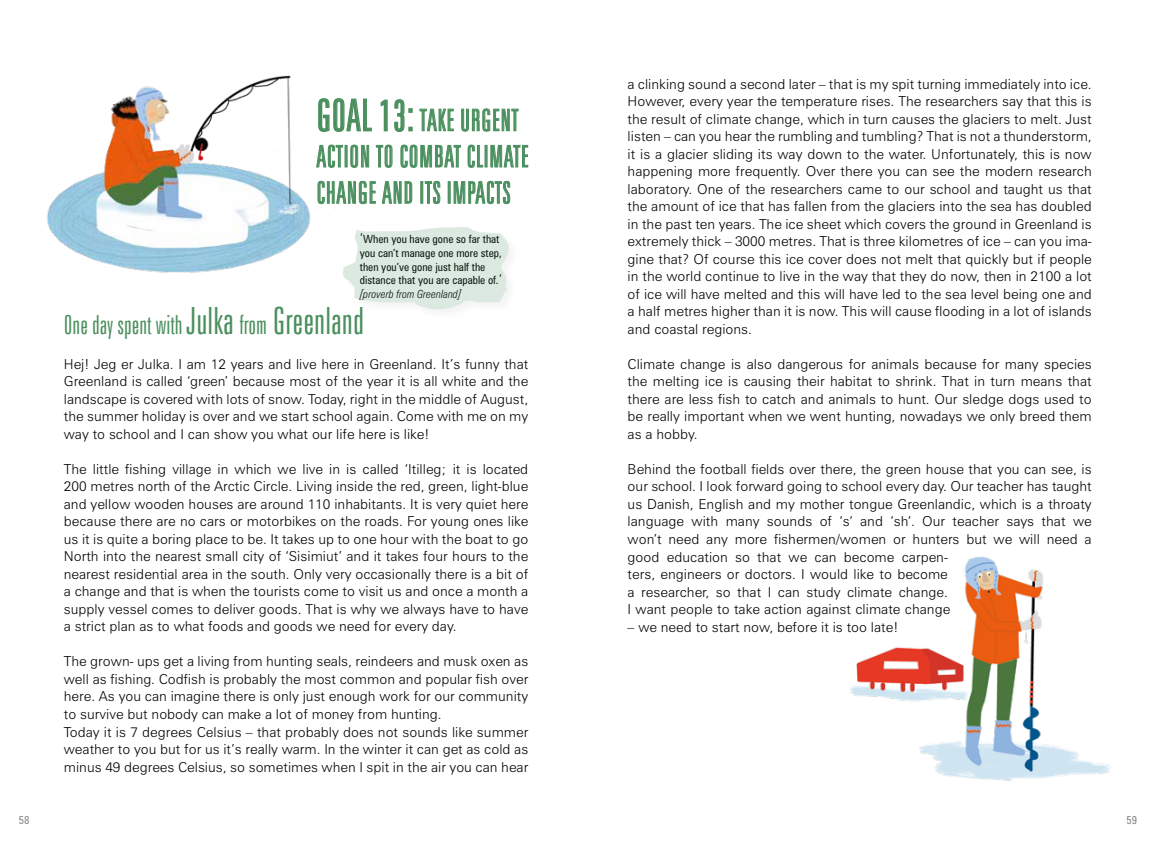
<style>
.page{position:relative;width:1156px;height:844px;background:#fff}
.page>*{position:absolute;margin:0;border:0;box-sizing:border-box;transform-origin:0 0}
.t1{font:300 extra-condensed 30px/36.2px "Zurich BT";letter-spacing:.02em;color:#4a8f5e}
.t2{font:300 extra-condensed 26.25px "Zurich BT";color:#4a8f5e}
.t3{font:300 13.75px/17.5px "Zurich BT";color:#000;text-align:justify}
.t4{font:condensed 11.25px/13.8px "Zurich BT";color:#000}
.t5{font:condensed 11.25px "Zurich BT";color:#878787}
.s1{font-size:43.75px}
.s2{font-weight:300;font-stretch:normal;font-size:13.75px}
.s3{font-weight:300;font-style:italic;font-stretch:normal;font-size:12.5px}
.s4{font-weight:300;font-style:italic}
.s5{font-size:37.5px}
</style>
<div class="page">
<img style="left:46px;top:75px;width:265px;height:198px">
<svg style="left:316px;top:98px;width:212px;height:111px"></svg>
<svg style="left:342px;top:227px;width:167px;height:83px"></svg>
<img style="left:850px;top:556px;width:261px;height:225px">
<h1 class="t1" style="left:316px;top:103px;width:214px"><span class="s1">GOAL 13:</span> TAKE URGENT<br>ACTION TO COMBAT CLIMATE<br>CHANGE AND ITS IMPACTS</h1>
<p class="t4" style="left:360px;top:232px;width:144px"><span class="s2">‘</span>When you have gone so far that you can’t manage one more step, then you’ve gone just half the distance that you are capable of.<span class="s2">‘ </span><span class="s3">[</span><span class="s4">proverb from Greenland</span><span class="s3">]</span></p>
<h2 class="t2" style="left:64px;top:310px;width:302px">One day spent with <span class="s5">Julka</span> from <span class="s5">Greenland</span></h2>
<p class="t3" style="left:64px;top:355px;width:466px">Hej! Jeg er Julka. I am 12 years and live here in Greenland. It’s funny that Greenland is called ‘green’ because most of the year it is all white and the landscape is covered with lots of snow. Today, right in the middle of August, the summer holiday is over and we start school again. Come with me on my way to school and I can show you what our life here is like!</p>
<p class="t3" style="left:64px;top:460px;width:466px">The little fishing village in which we live in is called ‘Itilleg; it is located 200 metres north of the Arctic Circle. Living inside the red, green, light-blue and yellow wooden houses are around 110 inhabitants. It is very quiet here because there are no cars or motorbikes on the roads. For young ones like us it is quite a boring place to be. It takes up to one hour with the boat to go North into the nearest small city of ‘Sisimiut’ and it takes four hours to the nearest residential area in the south. Only very occasionally there is a bit of a change and that is when the tourists come to visit us and once a month a supply vessel comes to deliver goods. That is why we always have to have a strict plan as to what foods and goods we need for every day.</p>
<p class="t3" style="left:64px;top:652px;width:466px;text-align:left">The grown- ups get a living from hunting seals, reindeers and musk oxen as well as fishing. Codfish is probably the most common and popular fish over here. As you can imagine there is only just enough work for our community to survive but nobody can make a lot of money from hunting.<br>Today it is 7 degrees Celsius – that probably does not sounds like summer weather to you but for us it’s really warm. In the winter it can get as cold as minus 49 degrees Celsius, so sometimes when I spit in the air you can hear</p>
<p class="t3" style="left:627px;top:75px;width:465px">a clinking sound a second later – that is my spit turning immediately into ice.<br>However, every year the temperature rises. The researchers say that this is the result of climate change, which in turn causes the glaciers to melt. Just listen – can you hear the rumbling and tumbling? That is not a thunderstorm, it is a glacier sliding its way down to the water. Unfortunately, this is now happening more frequently. Over there you can see the modern research laboratory. One of the researchers came to our school and taught us that the amount of ice that has fallen from the glaciers into the sea has doubled in the past ten years. The ice sheet which covers the ground in Greenland is extremely thick – 3000 metres. That is three kilometres of ice – can you ima&shy;gine that? Of course this ice cover does not melt that quickly but if people in the world continue to live in the way that they do now, then in 2100 a lot of ice will have melted and this will have led to the sea level being one and a half metres higher than it is now. This will cause flooding in a lot of islands and coastal regions.</p>
<p class="t3" style="left:627px;top:355px;width:465px">Climate change is also dangerous for animals because for many species the melting ice is causing their habitat to shrink. That in turn means that there are less fish to catch and animals to hunt. Our sledge dogs used to be really important when we went hunting, nowadays we only breed them as a hobby.</p>
<p class="t3" style="left:627px;top:460px;width:465px;text-align:left">Behind the football fields over there, the green house that you can see, is our school. I look forward going to school every day. Our teacher has taught us Danish, English and my mother tongue Greenlandic, which is a throaty language with many sounds of ‘s‘ and ‘sh‘. Our teacher says that we won’t need any more fishermen/women or hunters but we will need a good education so that we can become carpen-<br>ters, engineers or doctors. I would like to become<br>a researcher, so that I can study climate change.<br>I want people to take action against climate change</p>
<p class="t3" style="left:627px;top:617px;width:272px">– we need to start now, before it is too late!</p>
<p class="t5" style="left:19px;top:812px;width:12px">58</p>
<p class="t5" style="left:1126px;top:812px;width:12px">59</p>
</div>
